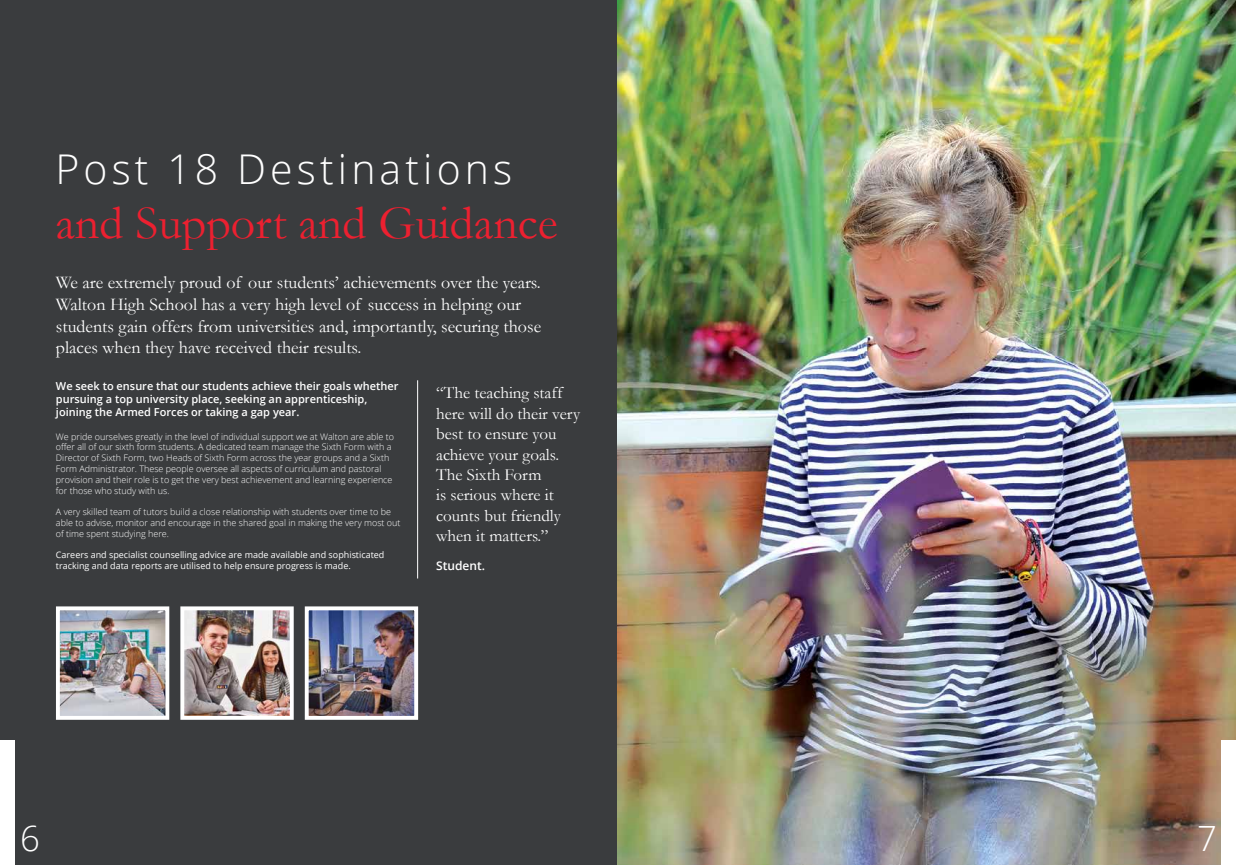
<style>
.page{position:relative;width:1236px;height:865px;background:#fff}
.page>*{position:absolute;margin:0;border:0;box-sizing:border-box;transform-origin:0 0}
.t1{font:48px "Garamond";color:#ec2030}
.t2{font:300 41px "Open Sans";letter-spacing:.1em;color:#fff}
.t3{font:300 34.8px "Open Sans";color:#fff}
.t4{font:18px/21.6px "Garamond";color:#fff}
.t5{font:17px/20.4px "Garamond";color:#fff}
.t6{font:600 12px "Open Sans";color:#fff}
.t7{font:600 11px/13px "Open Sans";color:#fff}
.t8{font:300 9px/10.8px "Open Sans";color:#fff}
.t9{font:9px/10.8px "Open Sans";color:#fff}
</style>
<div class="page">
<div style="left:0;top:0;width:618px;height:865px;background:#3a3c3e"></div>
<img style="left:618px;top:0;width:618px;height:865px">
<div style="left:1222px;top:740px;width:14px;height:125px;background:#fff"></div>
<div style="left:0;top:740px;width:14px;height:125px;background:#fff"></div>
<hr style="left:417px;top:380px;width:1px;height:198px;background:#fff">
<img style="left:185px;top:611px;width:104px;height:103px">
<div style="left:180px;top:606px;width:114px;height:113px;border:4px solid #fff"></div>
<img style="left:61px;top:611px;width:103px;height:103px">
<div style="left:56px;top:606px;width:113px;height:113px;border:4px solid #fff"></div>
<img style="left:310px;top:611px;width:103px;height:103px">
<div style="left:305px;top:606px;width:113px;height:113px;border:4px solid #fff"></div>
<h2 class="t2" style="left:55px;top:141px;width:458px">Post 18 Destinations</h2>
<h1 class="t1" style="left:55px;top:194px;width:504px">and Support and Guidance</h1>
<p class="t4" style="left:56px;top:272px;width:487px">We are extremely proud of our students’ achievements over the years.<br>Walton High School has a very high level of success in helping our students gain offers from universities and, importantly, securing those places when they have received their results.</p>
<h3 class="t5" style="left:436px;top:382px;width:145px">“The teaching staff here will do their very best to ensure you achieve your goals.<br>The Sixth Form<br>is serious where it counts but friendly when it matters.”</h3>
<h3 class="t6" style="left:436px;top:557px;width:50px">Student.</h3>
<p class="t7" style="left:56px;top:379px;width:344px">We seek to ensure that our students achieve their goals whether pursuing a top university place, seeking an apprenticeship, joining the Armed Forces or taking a gap year.</p>
<p class="t8" style="left:56px;top:430px;width:340px">We pride ourselves greatly in the level of individual support we at Walton are able to offer all of our sixth form students. A dedicated team manage the Sixth Form with a Director of Sixth Form, two Heads of Sixth Form across the year groups and a Sixth Form Administrator. These people oversee all aspects of curriculum and pastoral provision and their role is to get the very best achievement and learning experience for those who study with us.</p>
<p class="t8" style="left:56px;top:506px;width:346px">A very skilled team of tutors build a close relationship with students over time to be able to advise, monitor and encourage in the shared goal in making the very most out of time spent studying here.</p>
<p class="t9" style="left:56px;top:549px;width:330px">Careers and specialist counselling advice are made available and sophisticated tracking and data reports are utilised to help ensure progress is made.</p>
<h3 class="t3" style="left:20px;top:815px;width:21px">6</h3>
<h3 class="t3" style="left:1197px;top:815px;width:21px">7</h3>
</div>
